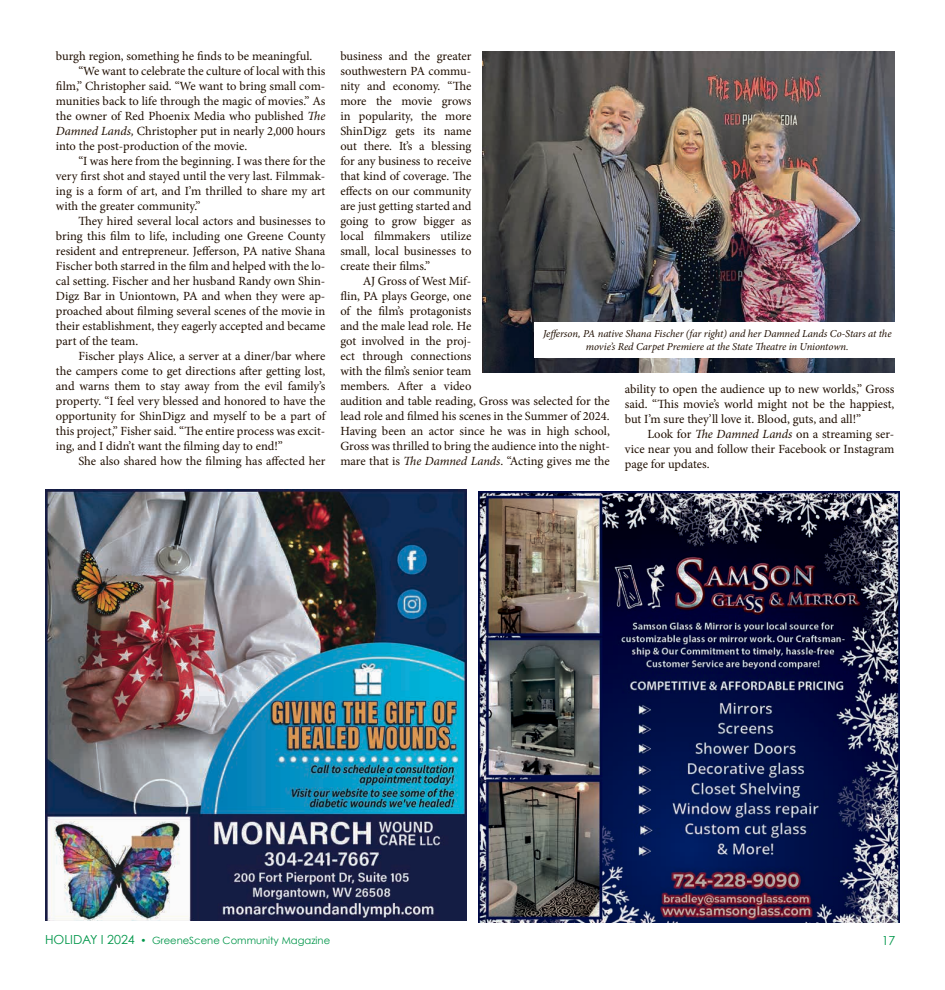
<style>
.page{position:relative;width:945px;height:990px;background:#fff}
.page>*{position:absolute;margin:0;border:0;box-sizing:border-box;transform-origin:0 0}
.t1{font:12.5px/15px "Minion Pro";color:#1f0e00;text-align:justify}
.t2{font:12.5px "Century Gothic";color:#00964a}
.t3{font:italic 10.62px/12.8px "Minion Pro";letter-spacing:-.005em;color:#1f0e00;text-align:center}
.t4{font:10px "Century Gothic";color:#00964a}
.s1{font-style:italic}
.s2{font-size:12.5px}
</style>
<div class="page">
<img style="left:478px;top:492px;width:422px;height:431px">
<img style="left:45px;top:490px;width:422px;height:431px">
<img style="left:483px;top:51px;width:411px;height:322px">
<div style="left:535px;top:322px;width:365px;height:35px;background:#fff"></div>
<p class="t1" style="left:56px;top:49px;width:258px">burgh region, something he finds to be meaningful.</p>
<p class="t1" style="left:78px;top:64px;width:248px">“We want to celebrate the culture of local with this</p>
<p class="t1" style="left:56px;top:79px;width:271px">film,” Christopher said. “We want to bring small com-</p>
<p class="t1" style="left:56px;top:94px;width:271px">munities back to life through the magic of movies.” As</p>
<p class="t1" style="left:56px;top:109px;width:271px">the owner of Red Phoenix Media who published <span class="s1">The</span></p>
<p class="t1" style="left:56px;top:124px;width:271px"><span class="s1">Damned Lands,</span> Christopher put in nearly 2,000 hours</p>
<p class="t1" style="left:56px;top:139px;width:193px">into the post-production of the movie.</p>
<p class="t1" style="left:78px;top:154px;width:248px">“I was here from the beginning. I was there for the</p>
<p class="t1" style="left:56px;top:169px;width:271px">very first shot and stayed until the very last. Filmmak-</p>
<p class="t1" style="left:56px;top:184px;width:271px">ing is a form of art, and I’m thrilled to share my art</p>
<p class="t1" style="left:56px;top:199px;width:146px">with the greater community.”</p>
<p class="t1" style="left:78px;top:214px;width:248px">They hired several local actors and businesses to</p>
<p class="t1" style="left:56px;top:229px;width:271px">bring this film to life, including one Greene County</p>
<p class="t1" style="left:56px;top:244px;width:271px">resident and entrepreneur. Jefferson, PA native Shana</p>
<p class="t1" style="left:56px;top:259px;width:271px">Fischer both starred in the film and helped with the lo-</p>
<p class="t1" style="left:56px;top:274px;width:271px">cal setting. Fischer and her husband Randy own Shin-</p>
<p class="t1" style="left:56px;top:289px;width:271px">Digz Bar in Uniontown, PA and when they were ap-</p>
<p class="t1" style="left:56px;top:304px;width:271px">proached about filming several scenes of the movie in</p>
<p class="t1" style="left:56px;top:319px;width:271px">their establishment, they eagerly accepted and became</p>
<p class="t1" style="left:56px;top:334px;width:84px">part of the team.</p>
<p class="t1" style="left:78px;top:349px;width:249px">Fischer plays Alice, a server at a diner/bar where</p>
<p class="t1" style="left:56px;top:364px;width:271px">the campers come to get directions after getting lost,</p>
<p class="t1" style="left:56px;top:379px;width:271px">and warns them to stay away from the evil family’s</p>
<p class="t1" style="left:56px;top:394px;width:271px">property. “I feel very blessed and honored to have the</p>
<p class="t1" style="left:56px;top:409px;width:271px">opportunity for ShinDigz and myself to be a part of</p>
<p class="t1" style="left:56px;top:424px;width:271px">this project,” Fisher said. “The entire process was excit-</p>
<p class="t1" style="left:56px;top:439px;width:228px">ing, and I didn’t want the filming day to end!”</p>
<p class="t1" style="left:78px;top:454px;width:248px">She also shared how the filming has affected her</p>
<p class="t1" style="left:340px;top:49px;width:133px">business and the greater southwestern PA commu&shy;nity and economy. “The more the movie grows in popularity, the more ShinDigz gets its name out there. It’s a blessing for any business to receive that kind of coverage. The effects on our community are just getting started and going to grow bigger as local filmmakers utilize small, local businesses to create their films.”</p>
<p class="t1" style="left:340px;top:274px;width:271px;text-align:left;text-indent:22px">AJ Gross of West Mif-<br>flin, PA plays George, one<br>of the film’s protagonists<br>and the male lead role. He<br>got involved in the proj-<br>ect through connections<br>with the film’s senior team<br>members. After a video<br>audition and table reading, Gross was selected for the lead role and filmed his scenes in the Summer of 2024.<br>Having been an actor since he was in high school, Gross was thrilled to bring the audience into the night&shy;mare that is <span class="s1">The Damned Lands</span>. “Acting gives me the</p>
<p class="t3" style="left:543px;top:327px;width:350px">Jefferson, PA native Shana Fischer (far right) and her Damned Lands Co-Stars at the movie’s Red Carpet Premiere at the State Theatre in Uniontown.</p>
<p class="t1" style="left:625px;top:382px;width:271px">ability to open the audience up to new worlds,” Gross said. “This movie’s world might not be the happiest, but I’m sure they’ll love it. Blood, guts, and all!”</p>
<p class="t1" style="left:625px;top:427px;width:271px;text-indent:22px">Look for <span class="s1">The Damned Lands</span> on a streaming ser&shy;vice near you and follow their Facebook or Instagram page for updates.</p>
<p class="t4" style="left:45px;top:934px;width:287px"><span class="s2">HOLIDAY I 2024</span> • GreeneScene Community Magazine</p>
<p class="t2" style="left:882px;top:933px;width:15px">17</p>
</div>
